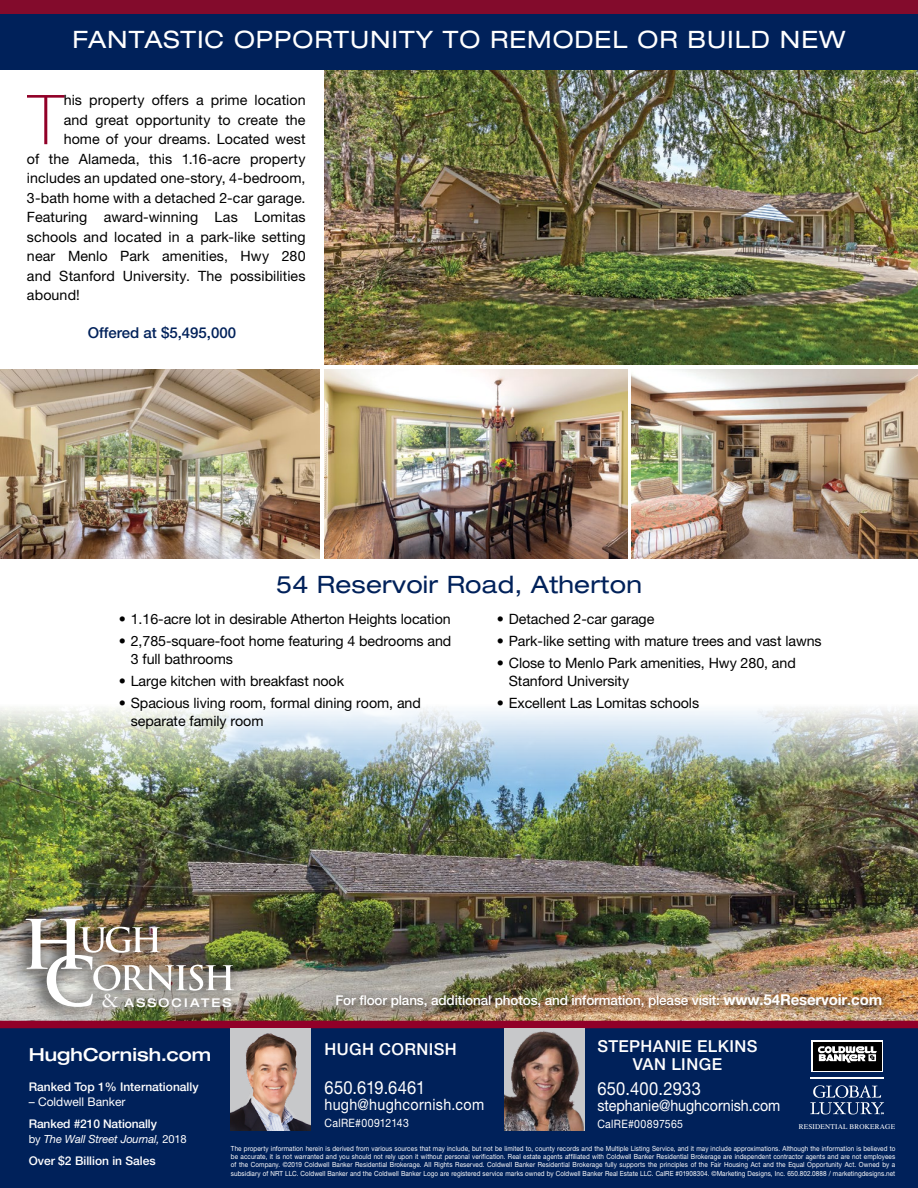
<style>
.page{position:relative;width:918px;height:1188px;background:#fff}
.page>*{position:absolute;margin:0;border:0;box-sizing:border-box;transform-origin:0 0}
.t1{font:100 68.85px "Helvetica Neue LT Pro";color:#910028}
.t2{font:expanded 24px "Helvetica Neue LT Pro";letter-spacing:.04em;color:#fff}
.t3{font:expanded 24px "Helvetica Neue LT Pro";letter-spacing:.01em;color:#00215a}
.t4{font:18.15px "Helvetica Neue LT Pro";letter-spacing:.015em;color:#fff;scale:.91 1}
.t5{font:500 expanded 18px "Helvetica Neue LT Pro";letter-spacing:.005em;color:#fff}
.t6{font:500 16.5px/18px "Helvetica Neue LT Pro";letter-spacing:.025em;color:#fff;text-align:center}
.t7{font:15.6px "Helvetica Neue LT Pro";color:#fff;scale:.91 1}
.t8{font:15.6px "Helvetica Neue LT Pro";letter-spacing:.025em;color:#fff;scale:.91 1}
.t9{font:500 15px "Helvetica Neue LT Pro";color:#00215a}
.t10{font:14.25px/18px "Helvetica Neue LT Pro";letter-spacing:-.005em;color:#000}
.t11{font:500 13.5px "Helvetica Neue LT Pro";letter-spacing:-.01em;color:#fff}
.t12{font:500 12px "Helvetica Neue LT Pro";color:#fff}
.t13{font:12px "Helvetica Neue LT Pro";color:#fff}
.t14{font:500 expanded 12px "Helvetica Neue LT Pro";letter-spacing:.18em;color:#fff}
.t15{font:11.55px "Helvetica Neue LT Pro";letter-spacing:.035em;color:#fff;scale:.91 1}
.t16{font:italic 11.25px "Helvetica Neue LT Pro";letter-spacing:-.01em;color:#fff}
.t17{font:7.2px "Times";letter-spacing:.025em;color:#fff}
.t18{font:7.05px/8.2px "Helvetica Neue LT Pro";letter-spacing:.015em;color:#fff;text-align:justify;scale:.9 1}
.s1{font-family:"Garamond Premr Pro Disp";font-weight:400;font-stretch:normal;font-size:22.95px}
.s2{font-weight:700;font-size:15px}
.s3{font-style:normal}
</style>
<div class="page">
<img style="left:0;top:707px;width:918px;height:314px">
<img style="left:324px;top:70px;width:594px;height:295px">
<img style="left:324px;top:369px;width:303px;height:189px">
<img style="left:0;top:369px;width:320px;height:189px">
<img style="left:632px;top:369px;width:286px;height:189px">
<div style="left:331px;top:989px;width:562px;height:29px;background:#000;opacity:.75"></div>
<div style="left:0;top:0;width:918px;height:70px;background:#00215a"></div>
<div style="left:0;top:0;width:918px;height:14px;background:#830b2c"></div>
<div style="left:0;top:1025px;width:918px;height:163px;background:#00215a"></div>
<div style="left:0;top:1021px;width:918px;height:7px;background:#910028"></div>
<div style="left:811px;top:1041px;width:72px;height:31px;background:#fff"></div>
<div style="left:813px;top:1042px;width:69px;height:29px;background:#000"></div>
<svg style="left:818px;top:1046px;width:59px;height:17px"></svg>
<hr style="left:811px;top:1078px;width:73px;height:1px;background:#fff">
<svg style="left:810px;top:1085px;width:74px;height:29px"></svg>
<img style="left:231px;top:1028px;width:80px;height:103px">
<img style="left:504px;top:1030px;width:80px;height:101px">
<div style="left:7px;top:907px;width:233px;height:119px;background:#000;opacity:.91"></div>
<img style="left:26px;top:919px;width:208px;height:88px">
<h2 class="t2" style="left:73px;top:26px;width:774px">FANTASTIC OPPORTUNITY TO REMODEL OR BUILD NEW</h2>
<h1 class="t1" style="left:28px;top:80px;width:37px">T</h1>
<h3 class="t10" style="left:64px;top:91px;width:243px">his property offers a prime location</h3>
<h3 class="t10" style="left:64px;top:110px;width:243px">and great opportunity to create the</h3>
<h3 class="t10" style="left:64px;top:130px;width:243px">home of your dreams. Located west</h3>
<h3 class="t10" style="left:27px;top:149px;width:280px">of the Alameda, this 1.16-acre property</h3>
<h3 class="t10" style="left:27px;top:169px;width:280px">includes an updated one-story, 4-bedroom,</h3>
<h3 class="t10" style="left:27px;top:188px;width:280px">3-bath home with a detached 2-car garage.</h3>
<h3 class="t10" style="left:27px;top:208px;width:280px">Featuring award-winning Las Lomitas</h3>
<h3 class="t10" style="left:27px;top:227px;width:280px">schools and located in a park-like setting</h3>
<h3 class="t10" style="left:27px;top:247px;width:280px">near Menlo Park amenities, Hwy 280</h3>
<h3 class="t10" style="left:27px;top:266px;width:280px">and Stanford University. The possibilities</h3>
<h3 class="t10" style="left:27px;top:286px;width:54px">abound!</h3>
<h3 class="t9" style="left:88px;top:324px;width:150px">Offered at $5,495,000</h3>
<h2 class="t3" style="left:276px;top:571px;width:367px">54 Reservoir Road, Atherton</h2>
<h3 class="t10" style="left:119px;top:609px;width:333px">• 1.16-acre lot in desirable Atherton Heights location</h3>
<h3 class="t10" style="left:131px;top:632px;width:322px;text-indent:-12px">• 2,785-square-foot home featuring 4 bedrooms and<br>3 full bathrooms</h3>
<h3 class="t10" style="left:119px;top:672px;width:227px">• Large kitchen with breakfast nook</h3>
<h3 class="t10" style="left:131px;top:694px;width:292px;text-indent:-12px">• Spacious living room, formal dining room, and separate family room</h3>
<h3 class="t10" style="left:497px;top:609px;width:159px">• Detached 2-car garage</h3>
<h3 class="t10" style="left:497px;top:632px;width:326px">• Park-like setting with mature trees and vast lawns</h3>
<h3 class="t10" style="left:509px;top:654px;width:289px;text-indent:-12px">• Close to Menlo Park amenities, Hwy 280, and<br>Stanford University</h3>
<h3 class="t10" style="left:497px;top:694px;width:204px">• Excellent Las Lomitas schools</h3>
<h3 class="t14" style="left:102px;top:995px;width:131px"><span class="s1">&amp;</span> ASSOCIATES</h3>
<h3 class="t11" style="left:335px;top:992px;width:548px">For floor plans, additional photos, and information, please visit: <span class="s2">www.54Reservoir.com</span></h3>
<h3 class="t5" style="left:29px;top:1043px;width:184px">HughCornish.com</h3>
<h3 class="t12" style="left:29px;top:1080px;width:171px">Ranked Top 1% Internationally</h3>
<h3 class="t13" style="left:29px;top:1095px;width:98px">– Coldwell Banker</h3>
<h3 class="t12" style="left:29px;top:1117px;width:130px">Ranked #210 Nationally</h3>
<h3 class="t16" style="left:29px;top:1132px;width:160px"><span class="s3">by</span> The Wall Street Journal, <span class="s3">2018</span></h3>
<h3 class="t12" style="left:29px;top:1153px;width:128px">Over $2 Billion in Sales</h3>
<h3 class="t6" style="left:325px;top:1040px;width:134px">HUGH CORNISH</h3>
<h3 class="t6" style="left:597px;top:1037px;width:162px">STEPHANIE ELKINS<br>VAN LINGE</h3>
<h3 class="t4" style="left:325px;top:1076px;width:112px">650.619.6461</h3>
<h3 class="t8" style="left:325px;top:1095px;width:177px">hugh@hughcornish.com</h3>
<h3 class="t15" style="left:325px;top:1116px;width:94px">CalRE#00912143</h3>
<h3 class="t4" style="left:597px;top:1078px;width:115px">650.400.2933</h3>
<h3 class="t7" style="left:597px;top:1097px;width:203px">stephanie@hughcornish.com</h3>
<h3 class="t15" style="left:597px;top:1117px;width:96px">CalRE#00897565</h3>
<p class="t17" style="left:799px;top:1120px;width:98px">RESIDENTIAL BROKERAGE</p>
<p class="t18" style="left:231px;top:1144px;width:740px">The property information herein is derived from various sources that may include, but not be limited to, county records and the Multiple Listing Service, and it may include approximations. Although the information is believed to be accurate, it is not warranted and you should not rely upon it without personal verification. Real estate agents affiliated with Coldwell Banker Residential Brokerage are independent contractor agents and are not employees of the Company. ©2019 Coldwell Banker Residential Brokerage. All Rights Reserved. Coldwell Banker Residential Brokerage fully supports the principles of the Fair Housing Act and the Equal Opportunity Act. Owned by a subsidiary of NRT LLC. Coldwell Banker and the Coldwell Banker Logo are registered service marks owned by Coldwell Banker Real Estate LLC. CalRE #01908304. ©Marketing Designs, Inc. 650.802.0888 / marketingdesigns.net</p>
</div>
